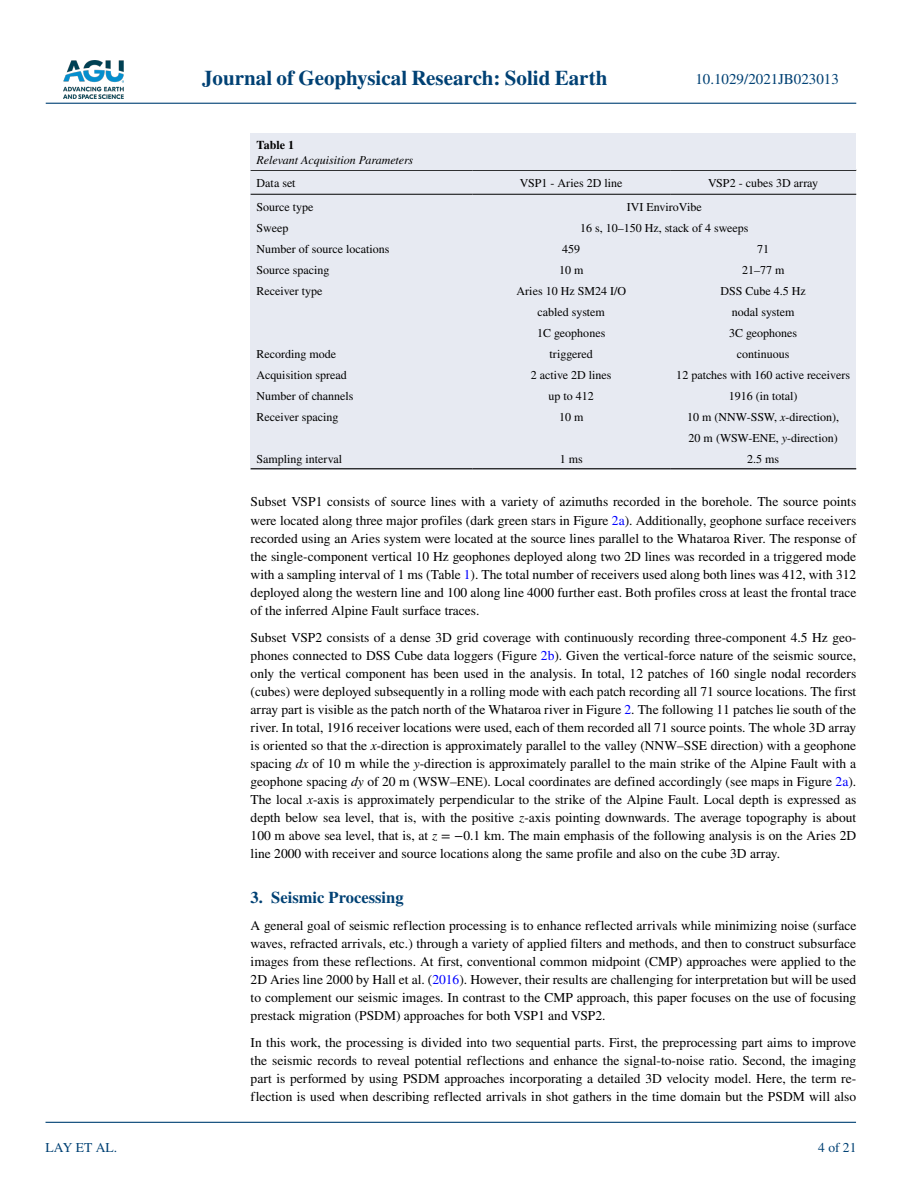
<style>
.page{position:relative;width:902px;height:1183px;background:#fff}
.page>*{position:absolute;margin:0;border:0;box-sizing:border-box;transform-origin:0 0}
.t1{font:700 21px "STIX";color:#004174}
.t2{font:700 16.5px "STIX";color:#004174}
.t3{font:15px "STIX";color:#004174}
.t4{font:13.5px/18px "STIX";color:#000;text-align:justify}
.t5{font:13.5px "STIX";color:#004174}
.t6{font:12px/21px "STIX";color:#000}
.t7{font:italic 12px "STIX";color:#000}
.t8{font:700 12px "STIX";color:#000}
.s1{font-style:italic}
.s2{color:#00f}
</style>
<div class="page">
<img style="left:63px;top:60px;width:60px;height:39px">
<hr style="left:46px;top:103px;width:810px;height:1px;background:#004174">
<hr style="left:45px;top:1121px;width:810px;height:1px;background:#004174">
<div style="left:250px;top:170px;width:606px;height:299px;background:#e7eaf2"></div>
<hr style="left:250px;top:170px;width:222px;height:1px;background:#000">
<hr style="left:250px;top:194px;width:222px;height:1px;background:#000">
<hr style="left:472px;top:170px;width:198px;height:1px;background:#000">
<hr style="left:472px;top:194px;width:198px;height:1px;background:#000">
<hr style="left:670px;top:170px;width:186px;height:1px;background:#000">
<hr style="left:670px;top:194px;width:186px;height:1px;background:#000">
<hr style="left:250px;top:468px;width:222px;height:1px;background:#000">
<hr style="left:472px;top:468px;width:198px;height:1px;background:#000">
<hr style="left:670px;top:468px;width:186px;height:1px;background:#000">
<div style="left:250px;top:134px;width:606px;height:36px;background:#e7eaf2"></div>
<p class="t5" style="left:45px;top:1138px;width:73px">LAY ET AL.</p>
<h1 class="t1" style="left:202px;top:66px;width:407px">Journal of Geophysical Research: Solid Earth</h1>
<p class="t8" style="left:256px;top:137px;width:39px">Table 1</p>
<p class="t7" style="left:256px;top:151px;width:158px">Relevant Acquisition Parameters</p>
<p class="t3" style="left:695px;top:69px;width:145px">10.1029/2021JB023013</p>
<p class="t6" style="left:256px;top:173px;width:40px">Data set</p>
<p class="t6" style="left:520px;top:173px;width:104px">VSP1 - Aries 2D line</p>
<p class="t6" style="left:708px;top:173px;width:112px">VSP2 - cubes 3D array</p>
<p class="t6" style="left:256px;top:197px;width:58px">Source type</p>
<p class="t6" style="left:626px;top:197px;width:76px">IVI EnviroVibe</p>
<p class="t6" style="left:256px;top:218px;width:33px">Sweep</p>
<p class="t6" style="left:580px;top:218px;width:170px">16 s, 10–150 Hz, stack of 4 sweeps</p>
<p class="t6" style="left:256px;top:239px;width:134px">Number of source locations</p>
<p class="t6" style="left:562px;top:239px;width:19px">459</p>
<p class="t6" style="left:757px;top:239px;width:14px">71</p>
<p class="t6" style="left:256px;top:260px;width:74px">Source spacing</p>
<p class="t6" style="left:559px;top:260px;width:26px">10 m</p>
<p class="t6" style="left:742px;top:260px;width:44px">21–77 m</p>
<p class="t6" style="left:256px;top:281px;width:67px">Receiver type</p>
<p class="t6" style="left:516px;top:281px;width:111px">Aries 10 Hz SM24 I/O</p>
<p class="t6" style="left:720px;top:281px;width:87px">DSS Cube 4.5 Hz</p>
<p class="t6" style="left:537px;top:302px;width:69px">cabled system</p>
<p class="t6" style="left:731px;top:302px;width:64px">nodal system</p>
<p class="t6" style="left:537px;top:323px;width:70px">1C geophones</p>
<p class="t6" style="left:729px;top:323px;width:70px">3C geophones</p>
<p class="t6" style="left:256px;top:344px;width:81px">Recording mode</p>
<p class="t6" style="left:549px;top:344px;width:45px">triggered</p>
<p class="t6" style="left:736px;top:344px;width:54px">continuous</p>
<p class="t6" style="left:256px;top:365px;width:92px">Acquisition spread</p>
<p class="t6" style="left:531px;top:365px;width:82px">2 active 2D lines</p>
<p class="t6" style="left:676px;top:365px;width:175px">12 patches with 160 active receivers</p>
<p class="t6" style="left:256px;top:386px;width:98px">Number of channels</p>
<p class="t6" style="left:548px;top:386px;width:47px">up to 412</p>
<p class="t6" style="left:728px;top:386px;width:70px">1916 (in total)</p>
<p class="t6" style="left:256px;top:407px;width:83px">Receiver spacing</p>
<p class="t6" style="left:559px;top:407px;width:26px">10 m</p>
<p class="t6" style="left:687px;top:407px;width:153px">10 m (NNW-SSW, <span class="s1">x</span>-direction),<br>20 m (WSW-ENE, <span class="s1">y</span>-direction)</p>
<p class="t6" style="left:256px;top:449px;width:87px">Sampling interval</p>
<p class="t6" style="left:559px;top:449px;width:25px">1 ms</p>
<p class="t6" style="left:747px;top:449px;width:34px">2.5 ms</p>
<p class="t4" style="left:250px;top:493px;width:607px">Subset VSP1 consists of source lines with a variety of azimuths recorded in the borehole. The source points were located along three major profiles (dark green stars in Figure <span class="s2">2a</span>). Additionally, geophone surface receivers recorded using an Aries system were located at the source lines parallel to the Whataroa River. The response of the single-component vertical 10 Hz geophones deployed along two 2D lines was recorded in a triggered mode with a sampling interval of 1 ms (Table <span class="s2">1</span>). The total number of receivers used along both lines was 412, with 312 deployed along the western line and 100 along line 4000 further east. Both profiles cross at least the frontal trace of the inferred Alpine Fault surface traces.</p>
<p class="t4" style="left:250px;top:628px;width:607px">Subset VSP2 consists of a dense 3D grid coverage with continuously recording three-component 4.5 Hz geo&shy;phones connected to DSS Cube data loggers (Figure <span class="s2">2b</span>). Given the vertical-force nature of the seismic source, only the vertical component has been used in the analysis. In total, 12 patches of 160 single nodal recorders (cubes) were deployed subsequently in a rolling mode with each patch recording all 71 source locations. The first array part is visible as the patch north of the Whataroa river in Figure <span class="s2">2</span>. The following 11 patches lie south of the river. In total, 1916 receiver locations were used, each of them recorded all 71 source points. The whole 3D array is oriented so that the <span class="s1">x</span>-direction is approximately parallel to the valley (NNW–SSE direction) with a geophone spacing <span class="s1">dx</span> of 10 m while the <span class="s1">y</span>-direction is approximately parallel to the main strike of the Alpine Fault with a geophone spacing <span class="s1">dy</span> of 20 m (WSW–ENE). Local coordinates are defined accordingly (see maps in Figure <span class="s2">2a</span>).<br>The local <span class="s1">x</span>-axis is approximately perpendicular to the strike of the Alpine Fault. Local depth is expressed as depth below sea level, that is, with the positive <span class="s1">z</span>-axis pointing downwards. The average topography is about 100 m above sea level, that is, at <span class="s1">z</span> = −0.1 km. The main emphasis of the following analysis is on the Aries 2D line 2000 with receiver and source locations along the same profile and also on the cube 3D array.</p>
<p class="t2" style="left:250px;top:887px;width:154px">3. Seismic Processing</p>
<p class="t4" style="left:250px;top:916px;width:607px">A general goal of seismic reflection processing is to enhance reflected arrivals while minimizing noise (surface waves, refracted arrivals, etc.) through a variety of applied filters and methods, and then to construct subsurface images from these reflections. At first, conventional common midpoint (CMP) approaches were applied to the 2D Aries line 2000 by Hall et al. (<span class="s2">2016</span>). However, their results are challenging for interpretation but will be used to complement our seismic images. In contrast to the CMP approach, this paper focuses on the use of focusing prestack migration (PSDM) approaches for both VSP1 and VSP2.</p>
<p class="t4" style="left:250px;top:1033px;width:607px">In this work, the processing is divided into two sequential parts. First, the preprocessing part aims to improve the seismic records to reveal potential reflections and enhance the signal-to-noise ratio. Second, the imaging part is performed by using PSDM approaches incorporating a detailed 3D velocity model. Here, the term re&shy;flection is used when describing reflected arrivals in shot gathers in the time domain but the PSDM will also</p>
<p class="t5" style="left:818px;top:1138px;width:40px">4 of 21</p>
</div>
